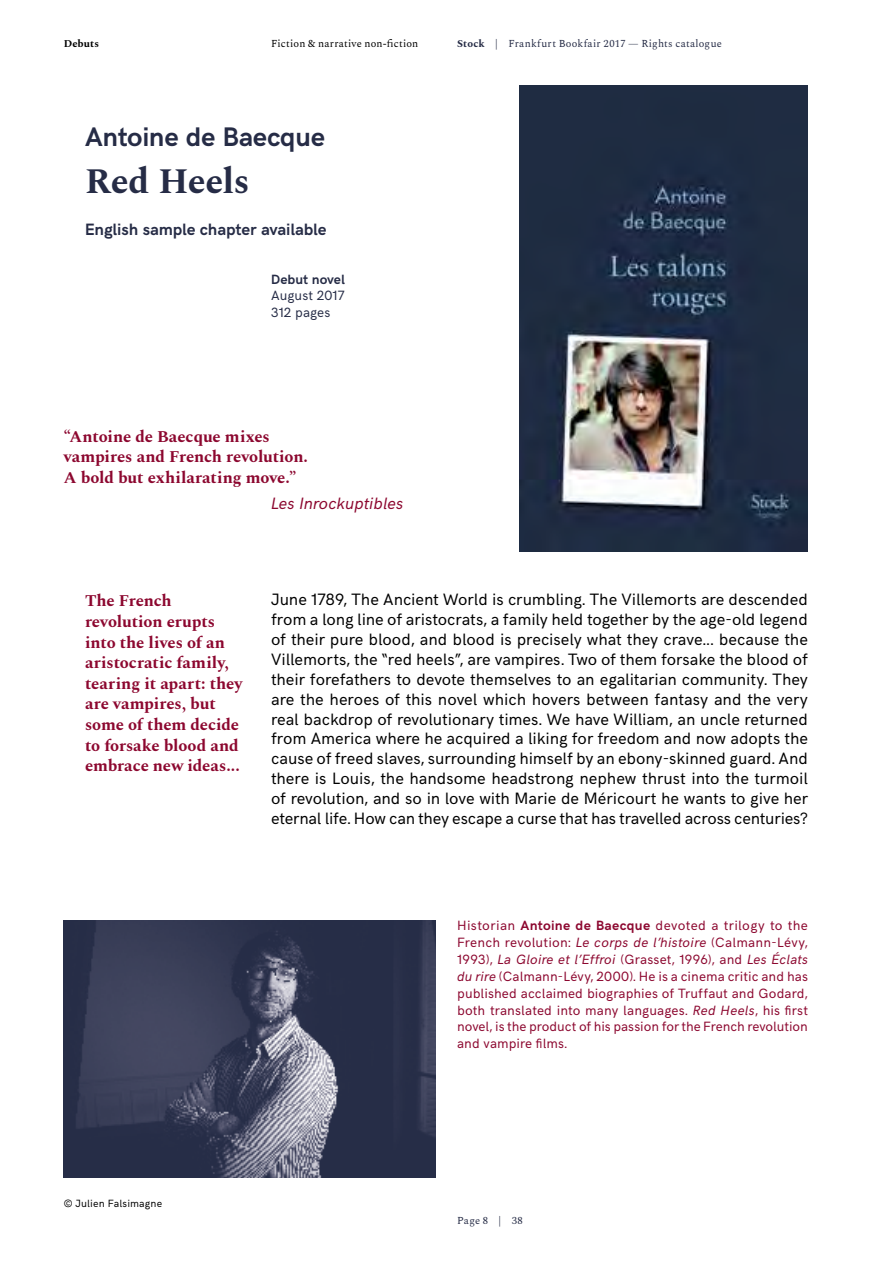
<style>
.page{position:relative;width:893px;height:1263px;background:#fff}
.page>*{position:absolute;margin:0;border:0;box-sizing:border-box;transform-origin:0 0}
.t1{font:700 36px "Spectral";letter-spacing:-.01em;color:#262c46}
.t2{font:700 27px "HK Grotesk";letter-spacing:-.01em;color:#262c46}
.t3{font:16.5px/19.8px "HK Grotesk";letter-spacing:-.005em;color:#000;text-align:justify}
.t4{font:700 16.5px/20.7px "Spectral";letter-spacing:-.005em;color:#8c072f}
.t5{font:700 16.5px "HK Grotesk";color:#262c46}
.t6{font:italic 16.5px "HK Grotesk";letter-spacing:-.005em;color:#8c072f}
.t7{font:13.5px/16.8px "HK Grotesk";color:#8c072f;text-align:justify}
.t8{font:13.5px/16.8px "HK Grotesk";letter-spacing:.01em;color:#262c46}
.t9{font:700 13.5px "HK Grotesk";letter-spacing:.005em;color:#262c46}
.t10{font:10.5px "Spectral";letter-spacing:.025em;color:#262c46}
.t11{font:10.5px "Spectral";letter-spacing:.02em;color:#000}
.t12{font:10.5px "HK Grotesk";letter-spacing:.015em;color:#000}
.t13{font:700 10.5px "Spectral";letter-spacing:.01em;color:#000}
.s1{font-weight:700}
.s2{font-style:italic}
</style>
<div class="page">
<img style="left:519px;top:85px;width:289px;height:466px">
<img style="left:64px;top:921px;width:372px;height:257px">
<p class="t13" style="left:64px;top:35px;width:37px">Debuts</p>
<p class="t11" style="left:271px;top:35px;width:149px">Fiction &amp; narrative non-fiction</p>
<h2 class="t2" style="left:85px;top:117px;width:241px">Antoine de Baecque</h2>
<h1 class="t1" style="left:85px;top:155px;width:166px">Red Heels</h1>
<p class="t5" style="left:85px;top:217px;width:243px">English sample chapter available</p>
<p class="t9" style="left:271px;top:269px;width:75px">Debut novel</p>
<p class="t8" style="left:271px;top:286px;width:75px">August 2017<br>312 pages</p>
<p class="t10" style="left:457px;top:35px;width:266px"><span class="s1">Stock</span> | Frankfurt Bookfair 2017 — Rights catalogue</p>
<p class="t4" style="left:64px;top:426px;width:246px">“Antoine de Baecque mixes vampires and French revolution.<br>A bold but exhilarating move.”</p>
<p class="t6" style="left:271px;top:491px;width:134px">Les Inrockuptibles</p>
<p class="t4" style="left:85px;top:591px;width:159px">The French revolution erupts into the lives of an aristocratic family, tearing it apart: they are vampires, but some of them decide to forsake blood and embrace new ideas...</p>
<p class="t3" style="left:271px;top:588px;width:538px">June 1789, The Ancient World is crumbling. The Villemorts are descended from a long line of aristocrats, a family held together by the age-old legend of their pure blood, and blood is precisely what they crave... because the Villemorts, the “red heels”, are vampires. Two of them forsake the blood of their forefathers to devote themselves to an egalitarian community. They are the heroes of this novel which hovers between fantasy and the very real backdrop of revolutionary times. We have William, an uncle returned from America where he acquired a liking for freedom and now adopts the cause of freed slaves, surrounding himself by an ebony-skinned guard. And there is Louis, the handsome headstrong nephew thrust into the turmoil of revolution, and so in love with Marie de Méricourt he wants to give her eternal life. How can they escape a curse that has travelled across centuries?</p>
<p class="t7" style="left:457px;top:916px;width:352px">Historian <span class="s1">Antoine de Baecque</span> devoted a trilogy to the French revolution: <span class="s2">Le corps de l’histoire</span> (Calmann-Lévy, 1993), <span class="s2">La Gloire et l’Effroi</span> (Grasset, 1996), and <span class="s2">Les Éclats du rire</span> (Calmann-Lévy, 2000). He is a cinema critic and has published acclaimed biographies of Truffaut and Godard, both translated into many languages. <span class="s2">Red Heels</span>, his first novel, is the product of his passion for the French revolution and vampire films.</p>
<p class="t12" style="left:64px;top:1195px;width:100px">© Julien Falsimagne</p>
<p class="t10" style="left:457px;top:1213px;width:67px">Page 8 | 38</p>
</div>
